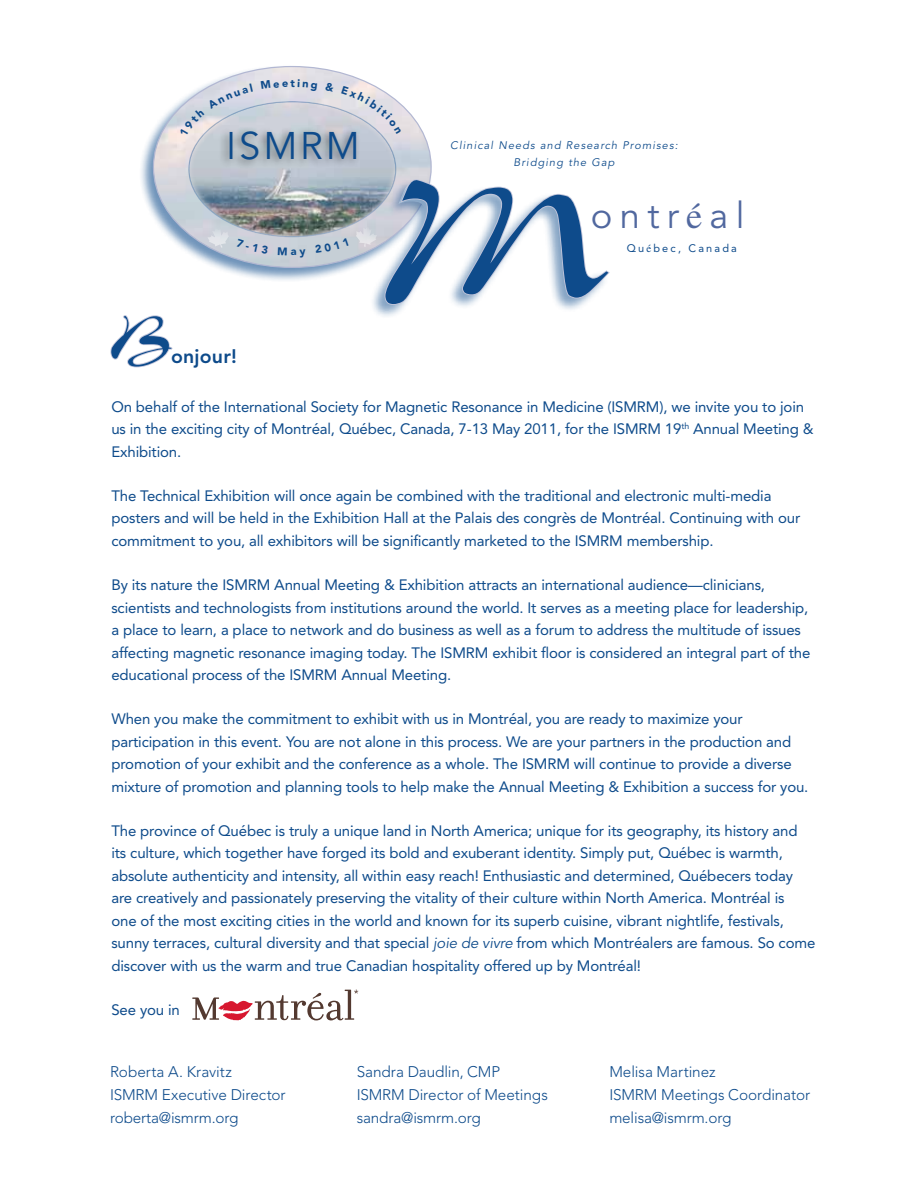
<style>
.page{position:relative;width:918px;height:1188px;background:#fff}
.page>*{position:absolute;margin:0;border:0;box-sizing:border-box;transform-origin:0 0}
.t1{font:206.1px "Slalom";color:#0e4b8b}
.t2{font:72px "Slalom";color:#0e4b8b}
.t3{font:38.25px "Avenir";letter-spacing:.075em;color:#0e4b8b}
.t4{font:36.45px "Avenir";letter-spacing:.2em;color:#51689f}
.t5{font:800 19.5px "Avenir";letter-spacing:.01em;color:#0e4b8b}
.t6{font:300 15.3px/23px "Avenir";letter-spacing:-.01em;color:#0e4b8b}
.t7{font:15px/22.5px "Avenir";letter-spacing:-.01em;color:#0e4b8b}
.t8{font:italic 10.95px/17px "Avenir";letter-spacing:.1em;color:#0e4b8b;text-align:center}
.t9{font:10.95px "Avenir";letter-spacing:.2em;color:#0e4b8b}
.t10{font:900 10.95px "Avenir";color:#0e4b8b}
.s1{font-family:"Times"}
.s2{font-style:italic}
</style>
<div class="page">
<svg style="left:110px;top:315px;width:63px;height:53px"></svg>
<div style="left:138px;top:64px;width:296px;height:218px;background:#0e4b8b;opacity:.6"></div>
<img style="left:153px;top:67px;width:278px;height:200px">
<img style="left:189px;top:102px;width:207px;height:135px">
<div style="left:219px;top:125px;width:142px;height:45px;background:#000;opacity:.5"></div>
<div style="left:370px;top:178px;width:239px;height:141px;background:#0e4b8b;opacity:.5"></div>
<svg style="left:384px;top:177px;width:226px;height:129px"></svg>
<svg style="left:207px;top:227px;width:22px;height:21px"></svg>
<svg style="left:356px;top:226px;width:21px;height:21px"></svg>
<svg style="left:192px;top:989px;width:166px;height:31px"></svg>
<svg style="left:179px;top:83px;width:74px;height:53px;background:#d6d8e0"></svg>
<svg style="left:261px;top:80px;width:27px;height:9px"></svg>
<svg style="left:298px;top:79px;width:19px;height:12px"></svg>
<svg style="left:325px;top:82px;width:10px;height:10px"></svg>
<svg style="left:341px;top:86px;width:60px;height:48px;background:#dfdce2"></svg>
<svg style="left:236px;top:239px;width:32px;height:15px"></svg>
<svg style="left:278px;top:247px;width:28px;height:11px"></svg>
<svg style="left:315px;top:238px;width:34px;height:15px"></svg>
<p class="t10" style="left:291px;top:76px;width:6px">t</p>
<h3 class="t3" style="left:226px;top:123px;width:135px">ISMRM</h3>
<p class="t8" style="left:450px;top:137px;width:229px">Clinical Needs and Research Promises:<br>Bridging the Gap</p>
<h2 class="t2" style="left:108px;top:304px;width:65px">B</h2>
<h3 class="t5" style="left:171px;top:345px;width:67px">onjour!</h3>
<h1 class="t1" style="left:373px;top:134px;width:235px">M</h1>
<h3 class="t4" style="left:591px;top:194px;width:155px">ontr<span class="s1">é</span>al</h3>
<p class="t9" style="left:627px;top:242px;width:112px">Qu<span class="s1">é</span>bec, Canada</p>
<p class="t7" style="left:111px;top:395px;width:704px">On behalf of the International Society for Magnetic Resonance in Medicine (ISMRM), we invite you to join us in the exciting city of Montréal, Québec, Canada, 7-13 May 2011, for the ISMRM 19<sup>th</sup> Annual Meeting &amp;<br>Exhibition.</p>
<p class="t7" style="left:111px;top:485px;width:690px">The Technical Exhibition will once again be combined with the traditional and electronic multi-media posters and will be held in the Exhibition Hall at the Palais des congrès de Montréal. Continuing with our commitment to you, all exhibitors will be significantly marketed to the ISMRM membership.</p>
<p class="t7" style="left:111px;top:574px;width:701px">By its nature the ISMRM Annual Meeting &amp; Exhibition attracts an international audience—clinicians, scientists and technologists from institutions around the world. It serves as a meeting place for leadership, a place to learn, a place to network and do business as well as a forum to address the multitude of issues affecting magnetic resonance imaging today. The ISMRM exhibit floor is considered an integral part of the educational process of the ISMRM Annual Meeting.</p>
<p class="t7" style="left:111px;top:708px;width:699px">When you make the commitment to exhibit with us in Montréal, you are ready to maximize your participation in this event. You are not alone in this process. We are your partners in the production and promotion of your exhibit and the conference as a whole. The ISMRM will continue to provide a diverse mixture of promotion and planning tools to help make the Annual Meeting &amp; Exhibition a success for you.</p>
<p class="t7" style="left:111px;top:819px;width:706px">The province of Québec is truly a unique land in North America; unique for its geography, its history and its culture, which together have forged its bold and exuberant identity. Simply put, Québec is warmth, absolute authenticity and intensity, all within easy reach! Enthusiastic and determined, Québecers today are creatively and passionately preserving the vitality of their culture within North America. Montréal is<br>one of the most exciting cities in the world and known for its superb cuisine, vibrant nightlife, festivals, sunny terraces, cultural diversity and that special <span class="s2">joie de vivre</span> from which Montréalers are famous. So come discover with us the warm and true Canadian hospitality offered up by Montréal!</p>
<p class="t7" style="left:111px;top:998px;width:70px">See you in</p>
<p class="t6" style="left:110px;top:1061px;width:177px">Roberta A. Kravitz<br>ISMRM Executive Director roberta@ismrm.org</p>
<p class="t6" style="left:357px;top:1061px;width:193px">Sandra Daudlin, CMP<br>ISMRM Director of Meetings sandra@ismrm.org</p>
<p class="t6" style="left:609px;top:1061px;width:202px">Melisa Martinez<br>ISMRM Meetings Coordinator melisa@ismrm.org</p>
</div>
